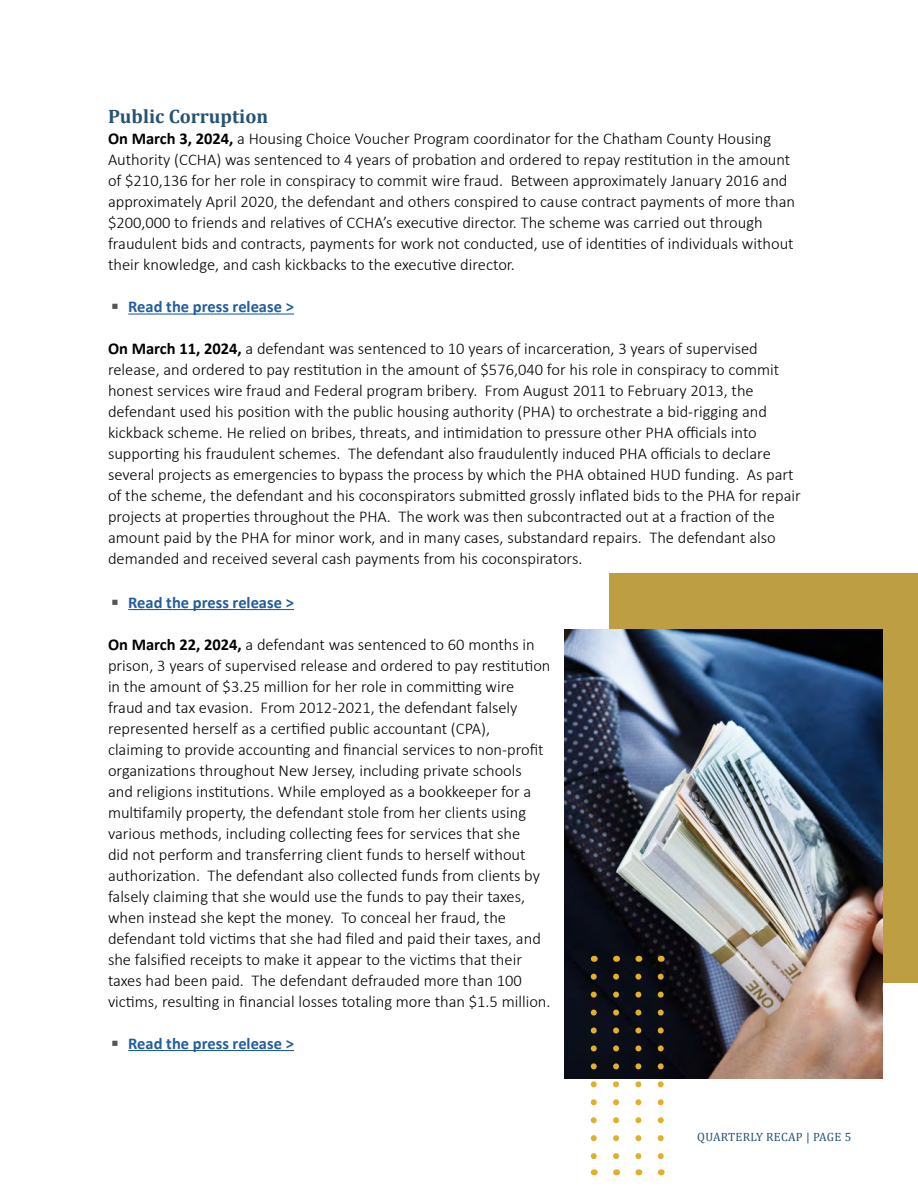
<style>
.page{position:relative;width:918px;height:1188px;background:#fff}
.page>*{position:absolute;margin:0;border:0;box-sizing:border-box;transform-origin:0 0}
.t1{font:700 19.5px "Cambria";color:#265273}
.t2{font:300 16.5px/21px "Calibri";color:#000}
.t3{font:700 16.5px "Calibri";color:#215e9e}
.t4{font:12px "Cambria";letter-spacing:.025em;color:#265273}
.s1{font-weight:700}
.s2{font-family:"Cambria";font-weight:400;color:#565656}
</style>
<div class="page">
<hr style="left:128px;top:313px;width:166px;height:2px;background:#215e9e">
<hr style="left:128px;top:609px;width:166px;height:1px;background:#215e9e">
<hr style="left:128px;top:1050px;width:166px;height:1px;background:#215e9e">
<div style="left:609px;top:573px;width:309px;height:410px;background:#bd9e43"></div>
<img style="left:565px;top:630px;width:317px;height:449px">
<svg style="left:591px;top:977px;width:6px;height:183px"></svg>
<svg style="left:613px;top:977px;width:6px;height:183px"></svg>
<svg style="left:635px;top:977px;width:6px;height:183px"></svg>
<svg style="left:658px;top:977px;width:6px;height:183px"></svg>
<h3 class="t1" style="left:108px;top:103px;width:162px">Public Corruption</h3>
<h4 class="t2" style="left:108px;top:128px;width:665px"><span class="s1">On March 3, 2024,</span> a Housing Choice Voucher Program coordinator for the Chatham County Housing</h4>
<p class="t2" style="left:108px;top:149px;width:689px">Authority (CCHA) was sentenced to 4 years of probation and ordered to repay restitution in the amount of $210,136 for her role in conspiracy to commit wire fraud. Between approximately January 2016 and approximately April 2020, the defendant and others conspired to cause contract payments of more than $200,000 to friends and relatives of CCHA’s executive director. The scheme was carried out through fraudulent bids and contracts, payments for work not conducted, use of identities of individuals without their knowledge, and cash kickbacks to the executive director.</p>
<p class="t3" style="left:108px;top:295px;width:187px"><span class="s2">◾</span> Read the press release &gt;</p>
<h4 class="t2" style="left:108px;top:338px;width:651px"><span class="s1">On March 11, 2024,</span> a defendant was sentenced to 10 years of incarceration, 3 years of supervised</h4>
<p class="t2" style="left:108px;top:359px;width:694px">release, and ordered to pay restitution in the amount of $576,040 for his role in conspiracy to commit honest services wire fraud and Federal program bribery. From August 2011 to February 2013, the defendant used his position with the public housing authority (PHA) to orchestrate a bid-rigging and kickback scheme. He relied on bribes, threats, and intimidation to pressure other PHA officials into supporting his fraudulent schemes. The defendant also fraudulently induced PHA officials to declare several projects as emergencies to bypass the process by which the PHA obtained HUD funding. As part of the scheme, the defendant and his coconspirators submitted grossly inflated bids to the PHA for repair projects at properties throughout the PHA. The work was then subcontracted out at a fraction of the amount paid by the PHA for minor work, and in many cases, substandard repairs. The defendant also demanded and received several cash payments from his coconspirators.</p>
<p class="t3" style="left:108px;top:591px;width:187px"><span class="s2">◾</span> Read the press release &gt;</p>
<h4 class="t2" style="left:108px;top:634px;width:428px"><span class="s1">On March 22, 2024,</span> a defendant was sentenced to 60 months in</h4>
<p class="t2" style="left:108px;top:655px;width:444px">prison, 3 years of supervised release and ordered to pay restitution in the amount of $3.25 million for her role in committing wire fraud and tax evasion. From 2012-2021, the defendant falsely represented herself as a certified public accountant (CPA),<br>claiming to provide accounting and financial services to non-profit organizations throughout New Jersey, including private schools and religions institutions. While employed as a bookkeeper for a multifamily property, the defendant stole from her clients using various methods, including collecting fees for services that she<br>did not perform and transferring client funds to herself without authorization. The defendant also collected funds from clients by falsely claiming that she would use the funds to pay their taxes, when instead she kept the money. To conceal her fraud, the defendant told victims that she had filed and paid their taxes, and she falsified receipts to make it appear to the victims that their taxes had been paid. The defendant defrauded more than 100 victims, resulting in financial losses totaling more than $1.5 million.</p>
<p class="t3" style="left:108px;top:1032px;width:187px"><span class="s2">◾</span> Read the press release &gt;</p>
<p class="t4" style="left:697px;top:1129px;width:156px">QUARTERLY RECAP | PAGE 5</p>
</div>
